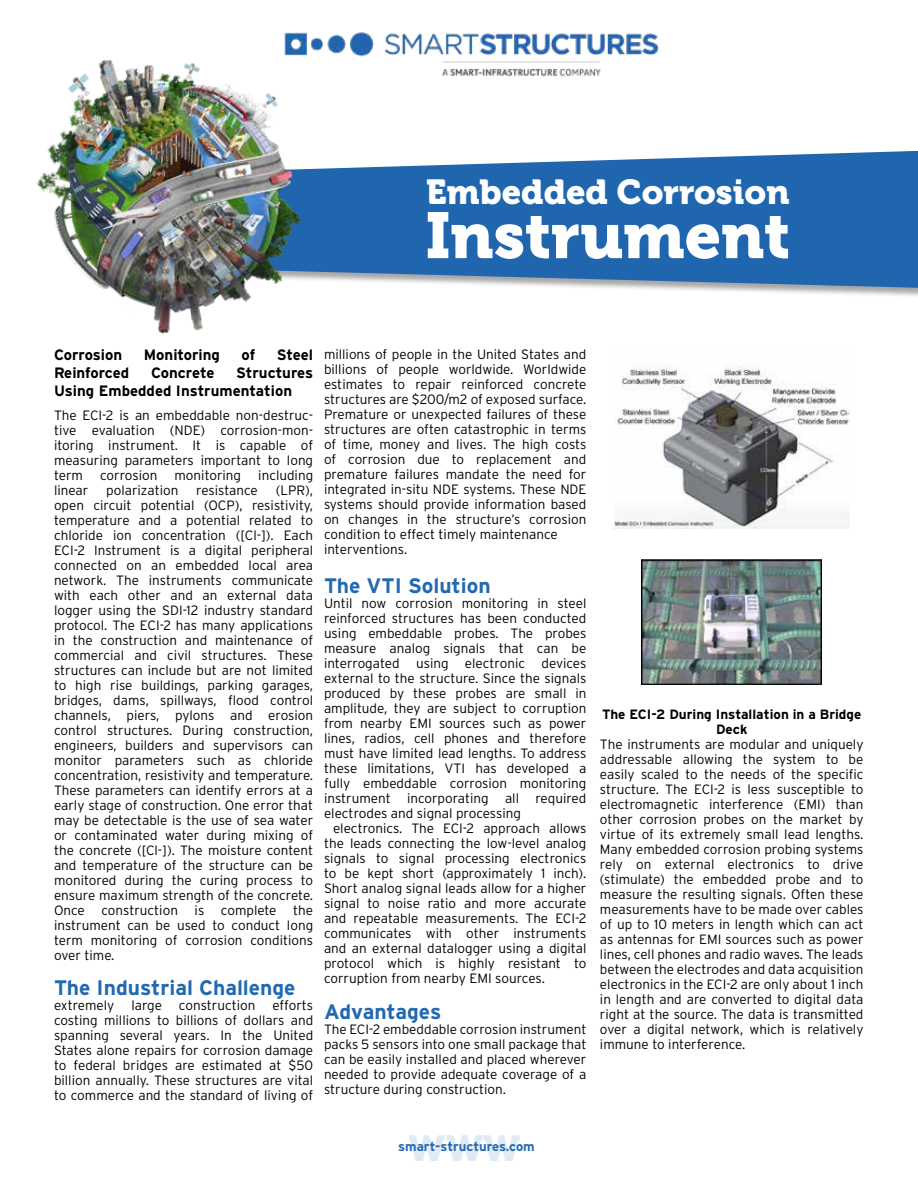
<style>
.page{position:relative;width:918px;height:1188px;background:#fff}
.page>*{position:absolute;margin:0;border:0;box-sizing:border-box;transform-origin:0 0}
.t1{font:64.5px "Museo 900";color:#fff}
.t2{font:36.15px "Museo 900";color:#2269b1}
.t3{font:34.5px "Museo 900";color:#fff}
.t4{font:700 21px "Interstate";color:#2269b1}
.t5{font:700 15px/18px "Interstate";color:#000}
.t6{font:300 13.5px/15px "Interstate";color:#000;text-align:justify}
.t7{font:700 13.5px/15px "Interstate";color:#000;text-align:center}
.t8{font:700 13.05px "Interstate";color:#2269b1}
</style>
<div class="page">
<img style="left:614px;top:364px;width:235px;height:164px">
<img style="left:642px;top:560px;width:180px;height:125px">
<div style="left:251px;top:151px;width:667px;height:147px;background:#000;opacity:.35"></div>
<svg style="left:309px;top:151px;width:609px;height:137px;background:#3976b6"></svg>
<img style="left:284px;top:32px;width:375px;height:45px">
<img style="left:36px;top:57px;width:273px;height:277px">
<h3 class="t3" style="left:426px;top:172px;width:365px">Embedded Corrosion</h3>
<h1 class="t1" style="left:426px;top:199px;width:366px">Instrument</h1>
<p class="t5" style="left:54px;top:346px;width:70px">Corrosion</p>
<p class="t5" style="left:144px;top:346px;width:78px">Monitoring</p>
<p class="t5" style="left:242px;top:346px;width:15px">of</p>
<p class="t5" style="left:277px;top:346px;width:38px">Steel</p>
<p class="t5" style="left:54px;top:364px;width:77px">Reinforced</p>
<p class="t5" style="left:151px;top:364px;width:65px">Concrete</p>
<p class="t5" style="left:54px;top:364px;width:261px;text-indent:182px">Structures<br>Using Embedded Instrumentation</p>
<p class="t6" style="left:54px;top:408px;width:261px">The ECI-2 is an embeddable non-destruc&shy;tive evaluation (NDE) corrosion-mon&shy;itoring instrument. It is capable of measuring parameters important to long term</p>
<p class="t6" style="left:100px;top:468px;width:59px">corrosion</p>
<p class="t6" style="left:175px;top:468px;width:68px">monitoring</p>
<p class="t6" style="left:258px;top:468px;width:56px">including</p>
<p class="t6" style="left:54px;top:483px;width:36px">linear</p>
<p class="t6" style="left:106px;top:483px;width:74px">polarization</p>
<p class="t6" style="left:196px;top:483px;width:63px">resistance</p>
<p class="t6" style="left:54px;top:483px;width:261px;text-indent:222px">(LPR), open circuit potential (OCP), resistivity, temperature and a potential related to chloride ion concentration ([Cl-]). Each ECI-2 Instrument is a digital peripheral connected on an embedded local area network. The instruments communicate with each other and an external data logger using the SDI-12 industry standard protocol. The ECI-2 has many applications in the construction and maintenance of commercial and civil structures. These structures can include but are not limited to high rise buildings, parking garages, bridges, dams, spillways, flood control channels, piers, pylons and erosion control structures. During construction, engineers, builders and supervisors can monitor parameters such as chloride concentration, resistivity and temperature.<br>These parameters can identify errors at a early stage of construction. One error that may be detectable is the use of sea water or contaminated water during mixing of the concrete ([Cl-]). The moisture content and temperature of the structure can be monitored during the curing process to ensure maximum strength of the concrete.<br>Once construction is complete the instrument can be used to conduct long term monitoring of corrosion conditions over time.</p>
<h3 class="t4" style="left:54px;top:976px;width:243px">The Industrial Challenge</h3>
<p class="t6" style="left:54px;top:997px;width:62px">extremely</p>
<p class="t6" style="left:131px;top:997px;width:32px">large</p>
<p class="t6" style="left:179px;top:997px;width:78px">construction</p>
<p class="t6" style="left:54px;top:997px;width:261px;text-indent:218px">efforts costing millions to billions of dollars and spanning several years. In the United States alone repairs for corrosion damage to federal bridges are estimated at $50 billion annually. These structures are vital to commerce and the standard of living of</p>
<p class="t6" style="left:324px;top:347px;width:264px;text-align:left">millions of people in the United States and billions of people worldwide. Worldwide estimates to repair reinforced concrete structures are $200/m2 of exposed surface.<br>Premature or unexpected failures of these structures are often catastrophic in terms of time, money and lives. The high costs of corrosion due to replacement and premature failures mandate the need for integrated in-situ NDE systems. These NDE systems should provide information based on changes in the structure’s corrosion condition to effect timely maintenance interventions.</p>
<h3 class="t4" style="left:324px;top:574px;width:168px">The VTI Solution</h3>
<p class="t6" style="left:324px;top:596px;width:264px">Until now corrosion monitoring in steel reinforced structures has been conducted using embeddable probes. The probes measure analog signals that can be interrogated using electronic devices external to the structure. Since the signals produced by these probes are small in amplitude, they are subject to corruption from nearby EMI sources such as power lines, radios, cell phones and therefore must have limited lead lengths. To address these limitations, VTI has developed a fully embeddable corrosion monitoring instrument incorporating all required electrodes and signal processing</p>
<p class="t6" style="left:324px;top:821px;width:264px;text-indent:9px">electronics. The ECI-2 approach allows the leads connecting the low-level analog signals to signal processing electronics to be kept short (approximately 1 inch).<br>Short analog signal leads allow for a higher signal to noise ratio and more accurate and repeatable measurements. The ECI-2 communicates with other instruments and an external datalogger using a digital protocol which is highly resistant to corruption from nearby EMI sources.</p>
<h3 class="t4" style="left:324px;top:1000px;width:119px">Advantages</h3>
<p class="t6" style="left:324px;top:1021px;width:264px">The ECI-2 embeddable corrosion instrument packs 5 sensors into one small package that can be easily installed and placed wherever needed to provide adequate coverage of a structure during construction.</p>
<h2 class="t2" style="left:409px;top:1128px;width:113px">WWW</h2>
<p class="t8" style="left:398px;top:1139px;width:138px">smart-structures.com</p>
<p class="t7" style="left:602px;top:707px;width:261px">The ECI-2 During Installation in a Bridge<br>Deck</p>
<p class="t6" style="left:600px;top:737px;width:265px">The instruments are modular and uniquely addressable allowing the system to be easily scaled to the needs of the specific structure. The ECI-2 is less susceptible to electromagnetic interference (EMI) than other corrosion probes on the market by virtue of its extremely small lead lengths.<br>Many embedded corrosion probing systems rely on external electronics to drive (stimulate) the embedded probe and to measure the resulting signals. Often these measurements have to be made over cables of up to 10 meters in length which can act as antennas for EMI sources such as power lines, cell phones and radio waves. The leads between the electrodes and data acquisition electronics in the ECI-2 are only about 1 inch in length and are converted to digital data right at the source. The data is transmitted over a digital network, which is relatively immune to interference.</p>
</div>
